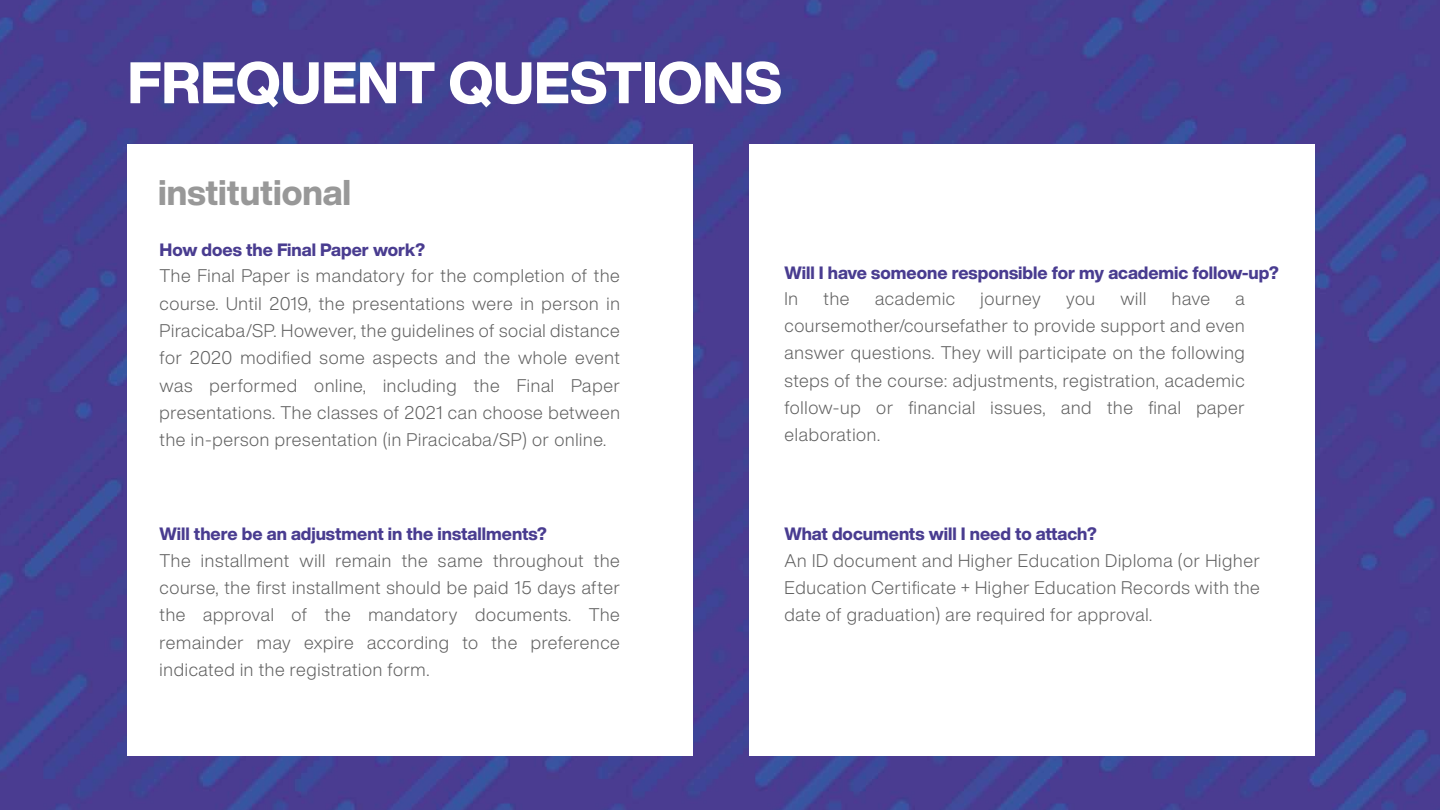
<style>
.page{position:relative;width:1440px;height:810px;background:#fff}
.page>*{position:absolute;margin:0;border:0;box-sizing:border-box;transform-origin:0 0}
.t1{font:800 57.45px "Helvetica Now Display";color:#fff}
.t2{font:800 35.17px "Helvetica Now Display";color:#989898}
.t3{font:300 18px/27.3px "Helvetica Now Display";letter-spacing:.04em;color:#606060;text-align:justify}
.t4{font:800 17.62px "Helvetica Now Display";color:#493c90}
</style>
<div class="page">
<img style="left:0;top:0;width:1440px;height:810px">
<div style="left:127px;top:145px;width:566px;height:611px;background:#fff"></div>
<div style="left:749px;top:145px;width:566px;height:611px;background:#fff"></div>
<h1 class="t1" style="left:127px;top:43px;width:656px">FREQUENT QUESTIONS</h1>
<h2 class="t2" style="left:158px;top:168px;width:195px">institutional</h2>
<p class="t4" style="left:160px;top:238px;width:267px">How does the Final Paper work?</p>
<p class="t3" style="left:160px;top:262px;width:462px">The Final Paper is mandatory for the completion of the course. Until 2019, the presentations were in person in Piracicaba/SP. However, the guidelines of social distance for 2020 modified some aspects and the whole event was performed online, including the Final Paper presentations. The classes of 2021 can choose between the in-person presentation (in Piracicaba/SP) or online.</p>
<p class="t4" style="left:160px;top:522px;width:389px">Will there be an adjustment in the installments?</p>
<p class="t3" style="left:160px;top:546px;width:462px">The installment will remain the same throughout the course, the first installment should be paid 15 days after the approval of the mandatory documents. The remainder may expire according to the preference indicated in the registration form.</p>
<p class="t4" style="left:785px;top:261px;width:496px">Will I have someone responsible for my academic follow-up?</p>
<p class="t3" style="left:785px;top:285px;width:15px">In</p>
<p class="t3" style="left:824px;top:285px;width:28px">the</p>
<p class="t3" style="left:875px;top:285px;width:82px">academic</p>
<p class="t3" style="left:981px;top:285px;width:62px">journey</p>
<p class="t3" style="left:1066px;top:285px;width:30px">you</p>
<p class="t3" style="left:1120px;top:285px;width:27px">will</p>
<p class="t3" style="left:1172px;top:285px;width:40px">have</p>
<p class="t3" style="left:785px;top:285px;width:462px;text-indent:451px">a coursemother/coursefather to provide support and even answer questions. They will participate on the following steps of the course: adjustments, registration, academic follow-up or financial issues, and the final paper elaboration.</p>
<p class="t4" style="left:785px;top:522px;width:314px">What documents will I need to attach?</p>
<p class="t3" style="left:785px;top:546px;width:477px">An ID document and Higher Education Diploma (or Higher Education Certificate + Higher Education Records with the date of graduation) are required for approval.</p>
</div>
